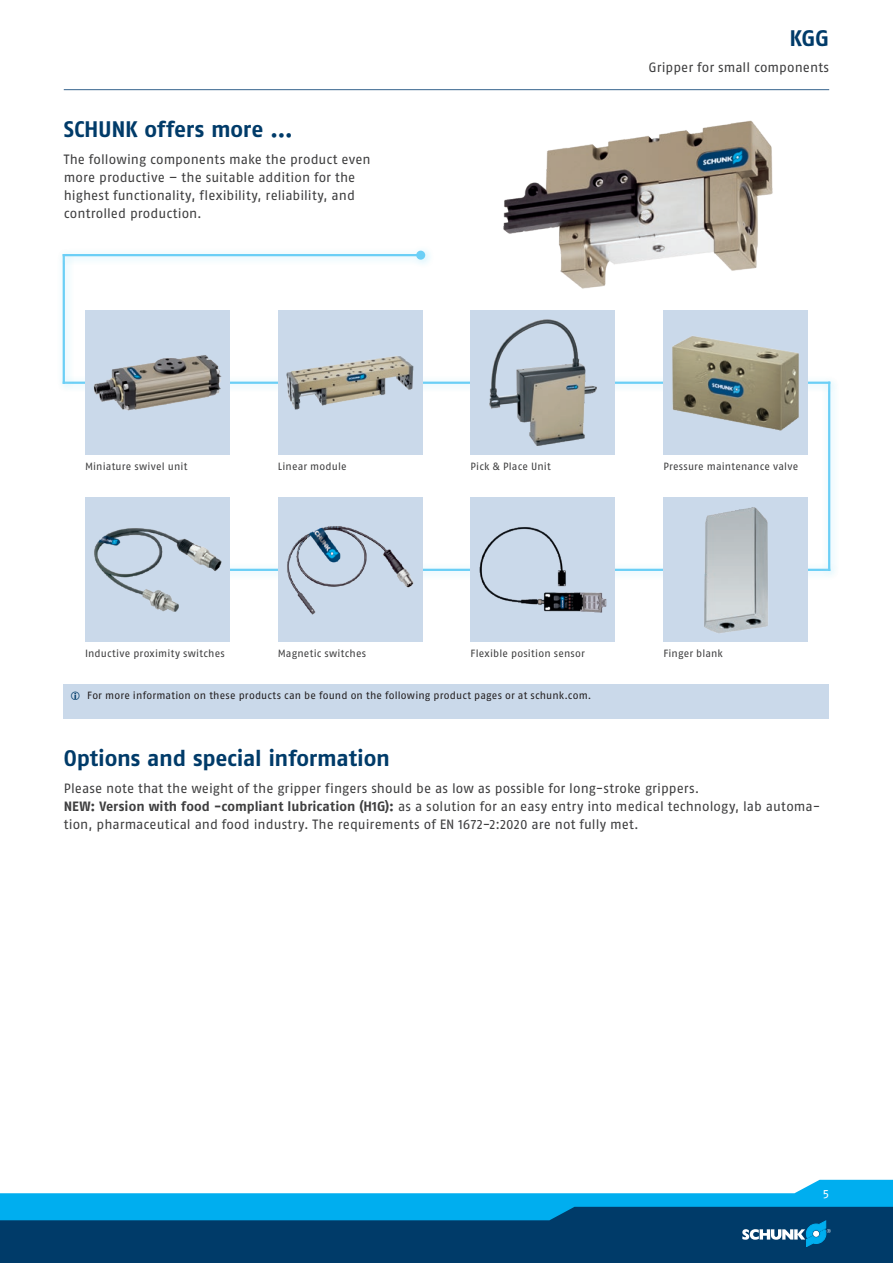
<style>
.page{position:relative;width:893px;height:1263px;background:#fff}
.page>*{position:absolute;margin:0;border:0;box-sizing:border-box;transform-origin:0 0}
.t1{font:700 22.5px "SCHUNK Fago Pro";letter-spacing:-.01em;color:#003b69}
.t2{font:13.5px/18px "SCHUNK Fago Pro";letter-spacing:.005em;color:#3e3e3f}
.t3{font:12px "SCHUNK Fago Pro";color:#fff}
.t4{font:10.5px "SCHUNK Fago Pro";letter-spacing:.015em;color:#3e3e3f}
.t5{font:10.5px "SCHUNK Fago Pro";letter-spacing:.015em;color:#231f20}
.s1{font-weight:700}
</style>
<div class="page">
<hr style="left:0;top:595px;width:1px;height:612px;background:#cad9ea">
<div style="left:0;top:1202px;width:893px;height:61px;background:#003b69"></div>
<svg style="left:0;top:1180px;width:893px;height:67px"></svg>
<div style="left:130px;top:559px;width:709px;height:21px;background:#fff;opacity:.75"></div>
<hr style="left:140px;top:569px;width:689px;height:2px;background:#6bcff6">
<div style="left:818px;top:373px;width:22px;height:207px;background:#fff;opacity:.75"></div>
<hr style="left:828px;top:383px;width:2px;height:187px;background:#6bcff6">
<div style="left:54px;top:372px;width:785px;height:21px;background:#fff;opacity:.75"></div>
<hr style="left:64px;top:382px;width:765px;height:2px;background:#6bcff6">
<div style="left:56px;top:248px;width:19px;height:145px;background:#fff"></div>
<div style="left:53px;top:245px;width:21px;height:148px;background:#fff;opacity:.75"></div>
<hr style="left:63px;top:255px;width:2px;height:128px;background:#6bcff6">
<div style="left:54px;top:241px;width:381px;height:28px;background:#fff"></div>
<hr style="left:64px;top:254px;width:357px;height:2px;background:#6bcff6">
<div style="left:416px;top:251px;width:9px;height:9px;background:#6bcff6;border-radius:50%"></div>
<hr style="left:64px;top:89px;width:765px;height:1px;background:#35628d">
<img style="left:503px;top:120px;width:270px;height:169px">
<div style="left:85px;top:310px;width:145px;height:145px;background:#cad9ea"></div>
<img style="left:94px;top:355px;width:127px;height:56px">
<div style="left:278px;top:310px;width:144px;height:145px;background:#cad9ea"></div>
<img style="left:286px;top:356px;width:128px;height:54px">
<div style="left:471px;top:310px;width:144px;height:145px;background:#cad9ea"></div>
<img style="left:489px;top:319px;width:108px;height:127px">
<div style="left:663px;top:310px;width:145px;height:145px;background:#cad9ea"></div>
<img style="left:672px;top:336px;width:127px;height:94px">
<div style="left:663px;top:497px;width:145px;height:145px;background:#cad9ea"></div>
<img style="left:704px;top:507px;width:64px;height:126px">
<div style="left:471px;top:497px;width:144px;height:145px;background:#cad9ea"></div>
<img style="left:479px;top:527px;width:128px;height:86px">
<div style="left:278px;top:497px;width:144px;height:145px;background:#cad9ea"></div>
<img style="left:287px;top:526px;width:127px;height:88px">
<div style="left:85px;top:497px;width:145px;height:145px;background:#cad9ea"></div>
<img style="left:94px;top:528px;width:127px;height:84px">
<div style="left:64px;top:685px;width:765px;height:34px;background:#cad9ea"></div>
<h1 class="t1" style="left:64px;top:116px;width:231px">SCHUNK offers more ...</h1>
<p class="t2" style="left:64px;top:150px;width:308px">The following components make the product even more productive – the suitable addition for the highest functionality, flexibility, reliability, and controlled production.</p>
<h1 class="t1" style="left:789px;top:24px;width:41px">KGG</h1>
<p class="t2" style="left:648px;top:59px;width:182px">Gripper for small components</p>
<p class="t4" style="left:85px;top:460px;width:104px">Miniature swivel unit</p>
<p class="t4" style="left:278px;top:460px;width:70px">Linear module</p>
<p class="t4" style="left:471px;top:460px;width:82px">Pick &amp; Place Unit</p>
<p class="t4" style="left:663px;top:460px;width:136px">Pressure maintenance valve</p>
<p class="t4" style="left:85px;top:647px;width:141px">Inductive proximity switches</p>
<p class="t4" style="left:278px;top:647px;width:90px">Magnetic switches</p>
<p class="t4" style="left:471px;top:647px;width:116px">Flexible position sensor</p>
<p class="t4" style="left:663px;top:647px;width:61px">Finger blank</p>
<p class="t5" style="left:87px;top:689px;width:506px">For more information on these products can be found on the following product pages or at schunk.com.</p>
<h1 class="t1" style="left:64px;top:745px;width:328px">Options and special information</h1>
<p class="t2" style="left:64px;top:779px;width:758px">Please note that the weight of the gripper fingers should be as low as possible for long-stroke grippers.<br><span class="s1">NEW: Version with food -compliant lubrication (H1G):</span> as a solution for an easy entry into medical technology, lab automa&shy;tion, pharmaceutical and food industry. The requirements of EN 1672-2:2020 are not fully met.</p>
<p class="t3" style="left:823px;top:1186px;width:8px">5</p>
</div>
